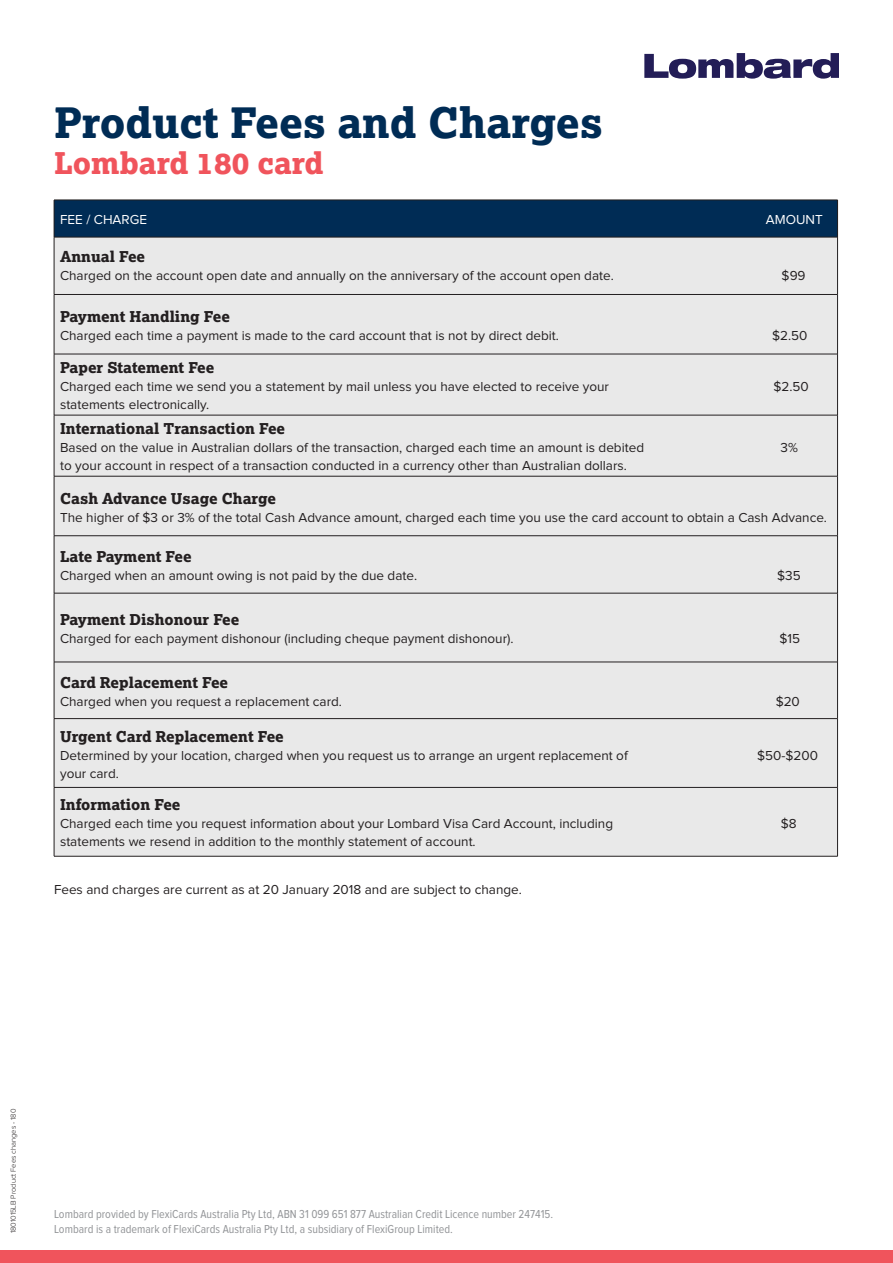
<style>
.page{position:relative;width:893px;height:1263px;background:#fff}
.page>*{position:absolute;margin:0;border:0;box-sizing:border-box;transform-origin:0 0}
.t1{font:800 42px "Lexia";color:#002c55}
.t2{font:800 30px "Lexia";color:#f0545c}
.t3{font:800 15px "Lexia";color:#231f20}
.t4{font:13.5px "Proxima Nova";color:#231f20}
.t5{font:13.5px "Proxima Nova";color:#fff}
.t6{font:12px/15px "Proxima Nova Cond";color:#939598}
.t7{font:300 7.5px "Proxima Nova";color:#231f20}
</style>
<div class="page">
<div style="left:0;top:1250px;width:893px;height:13px;background:#f0545c"></div>
<svg style="left:644px;top:53px;width:195px;height:26px"></svg>
<div style="left:54px;top:200px;width:783px;height:37px;background:#002c55"></div>
<div style="left:55px;top:238px;width:782px;height:549px;background:#e9e9e9"></div>
<div style="left:54px;top:354px;width:783px;height:61px;background:#e9e9e9"></div>
<div style="left:54px;top:415px;width:783px;height:61px;background:#e9e9e9"></div>
<div style="left:54px;top:476px;width:783px;height:60px;background:#e9e9e9"></div>
<div style="left:54px;top:593px;width:783px;height:69px;background:#e9e9e9"></div>
<div style="left:54px;top:787px;width:783px;height:69px;background:#e9e9e9"></div>
<hr style="left:54px;top:200px;width:784px;height:1px;background:#231f20">
<hr style="left:54px;top:200px;width:1px;height:37px;background:#231f20">
<hr style="left:837px;top:200px;width:1px;height:37px;background:#231f20">
<hr style="left:54px;top:237px;width:784px;height:1px;background:#231f20">
<hr style="left:54px;top:237px;width:1px;height:57px;background:#231f20">
<hr style="left:837px;top:237px;width:1px;height:57px;background:#231f20">
<hr style="left:54px;top:294px;width:784px;height:1px;background:#231f20">
<hr style="left:54px;top:295px;width:1px;height:59px;background:#231f20">
<hr style="left:837px;top:295px;width:1px;height:59px;background:#231f20">
<hr style="left:54px;top:354px;width:784px;height:1px;background:#231f20">
<hr style="left:54px;top:354px;width:1px;height:61px;background:#231f20">
<hr style="left:837px;top:354px;width:1px;height:61px;background:#231f20">
<hr style="left:54px;top:415px;width:784px;height:1px;background:#231f20">
<hr style="left:54px;top:415px;width:1px;height:61px;background:#231f20">
<hr style="left:837px;top:415px;width:1px;height:61px;background:#231f20">
<hr style="left:54px;top:476px;width:784px;height:1px;background:#231f20">
<hr style="left:54px;top:476px;width:1px;height:60px;background:#231f20">
<hr style="left:837px;top:476px;width:1px;height:60px;background:#231f20">
<hr style="left:54px;top:535px;width:784px;height:1px;background:#231f20">
<hr style="left:54px;top:536px;width:1px;height:57px;background:#231f20">
<hr style="left:837px;top:536px;width:1px;height:57px;background:#231f20">
<hr style="left:54px;top:593px;width:784px;height:1px;background:#231f20">
<hr style="left:54px;top:593px;width:1px;height:69px;background:#231f20">
<hr style="left:837px;top:593px;width:1px;height:69px;background:#231f20">
<hr style="left:54px;top:662px;width:784px;height:1px;background:#231f20">
<hr style="left:54px;top:662px;width:1px;height:56px;background:#231f20">
<hr style="left:837px;top:662px;width:1px;height:56px;background:#231f20">
<hr style="left:54px;top:718px;width:784px;height:1px;background:#231f20">
<hr style="left:54px;top:719px;width:1px;height:68px;background:#231f20">
<hr style="left:837px;top:719px;width:1px;height:68px;background:#231f20">
<hr style="left:54px;top:787px;width:784px;height:1px;background:#231f20">
<hr style="left:54px;top:787px;width:1px;height:69px;background:#231f20">
<hr style="left:837px;top:787px;width:1px;height:69px;background:#231f20">
<hr style="left:54px;top:856px;width:784px;height:1px;background:#231f20">
<h1 class="t1" style="left:54px;top:96px;width:550px">Product Fees and Charges</h1>
<h2 class="t2" style="left:54px;top:144px;width:271px">Lombard 180 card</h2>
<p class="t5" style="left:60px;top:213px;width:88px">FEE / CHARGE</p>
<p class="t5" style="left:766px;top:213px;width:58px">AMOUNT</p>
<p class="t3" style="left:60px;top:247px;width:86px">Annual Fee</p>
<p class="t4" style="left:60px;top:270px;width:555px">Charged on the account open date and annually on the anniversary of the account open date.</p>
<p class="t4" style="left:782px;top:270px;width:25px">$99</p>
<p class="t3" style="left:60px;top:307px;width:171px">Payment Handling Fee</p>
<p class="t4" style="left:60px;top:329px;width:500px">Charged each time a payment is made to the card account that is not by direct debit.</p>
<p class="t4" style="left:772px;top:329px;width:37px">$2.50</p>
<p class="t3" style="left:60px;top:358px;width:156px">Paper Statement Fee</p>
<p class="t4" style="left:60px;top:380px;width:550px">Charged each time we send you a statement by mail unless you have elected to receive your</p>
<p class="t4" style="left:773px;top:380px;width:37px">$2.50</p>
<p class="t4" style="left:60px;top:398px;width:151px">statements electronically.</p>
<p class="t3" style="left:60px;top:419px;width:227px">International Transaction Fee</p>
<p class="t4" style="left:60px;top:441px;width:585px">Based on the value in Australian dollars of the transaction, charged each time an amount is debited</p>
<p class="t4" style="left:780px;top:441px;width:19px">3%</p>
<p class="t4" style="left:60px;top:459px;width:568px">to your account in respect of a transaction conducted in a currency other than Australian dollars.</p>
<p class="t3" style="left:60px;top:488px;width:217px">Cash Advance Usage Charge</p>
<p class="t4" style="left:60px;top:511px;width:768px">The higher of $3 or 3% of the total Cash Advance amount, charged each time you use the card account to obtain a Cash Advance.</p>
<p class="t3" style="left:60px;top:547px;width:133px">Late Payment Fee</p>
<p class="t4" style="left:60px;top:569px;width:359px">Charged when an amount owing is not paid by the due date.</p>
<p class="t4" style="left:777px;top:569px;width:25px">$35</p>
<p class="t3" style="left:60px;top:610px;width:181px">Payment Dishonour Fee</p>
<p class="t4" style="left:60px;top:632px;width:455px">Charged for each payment dishonour (including cheque payment dishonour).</p>
<p class="t4" style="left:779px;top:632px;width:22px">$15</p>
<p class="t3" style="left:60px;top:673px;width:169px">Card Replacement Fee</p>
<p class="t4" style="left:60px;top:695px;width:283px">Charged when you request a replacement card.</p>
<p class="t4" style="left:776px;top:695px;width:26px">$20</p>
<p class="t3" style="left:60px;top:726px;width:225px">Urgent Card Replacement Fee</p>
<p class="t4" style="left:60px;top:749px;width:569px">Determined by your location, charged when you request us to arrange an urgent replacement of</p>
<p class="t4" style="left:757px;top:749px;width:62px">$50-$200</p>
<p class="t4" style="left:60px;top:767px;width:60px">your card.</p>
<p class="t3" style="left:60px;top:795px;width:122px">Information Fee</p>
<p class="t4" style="left:60px;top:818px;width:554px">Charged each time you request information about your Lombard Visa Card Account, including</p>
<p class="t4" style="left:781px;top:818px;width:17px">$8</p>
<p class="t4" style="left:60px;top:836px;width:417px">statements we resend in addition to the monthly statement of account.</p>
<p class="t4" style="left:54px;top:883px;width:469px">Fees and charges are current as at 20 January 2018 and are subject to change.</p>
<p class="t7" style="left:10px;top:1233px;width:126px;rotate:-90deg">1801015LB Product Fees changes - 180</p>
<p class="t6" style="left:54px;top:1207px;width:501px">Lombard provided by FlexiCards Australia Pty Ltd, ABN 31 099 651 877 Australian Credit Licence number 247415.<br>Lombard is a trademark of FlexiCards Australia Pty Ltd, a subsidiary of FlexiGroup Limited.</p>
</div>
